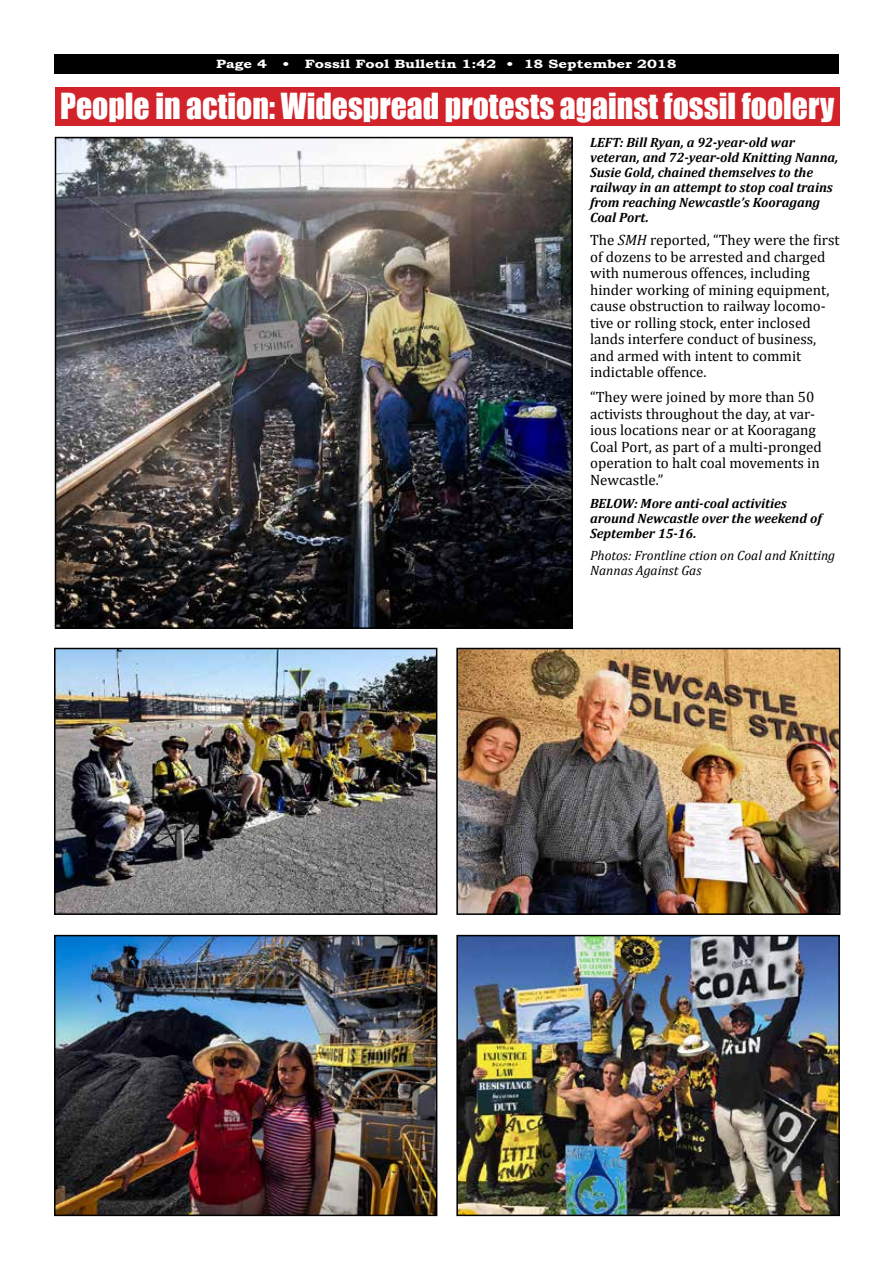
<style>
.page{position:relative;width:893px;height:1263px;background:#fff}
.page>*{position:absolute;margin:0;border:0;box-sizing:border-box;transform-origin:0 0}
.t1{font:33px "Impact";color:#fff;scale:.96 1}
.t2{font:15px/16.5px "Cambria";color:#000}
.t3{font:italic 700 13.5px/15px "Cambria";color:#000}
.t4{font:italic 13.5px/15px "Cambria";color:#000}
.t5{font:700 12px "Bookman Old Style";color:#fff;scale:1.25 1}
.s1{font-style:italic}
</style>
<div class="page">
<div style="left:54px;top:54px;width:785px;height:20px;background:#000"></div>
<img style="left:58px;top:140px;width:512px;height:486px">
<div style="left:55px;top:137px;width:518px;height:492px;border:2px solid #000"></div>
<img style="left:57px;top:651px;width:377px;height:261px">
<div style="left:54px;top:648px;width:383px;height:267px;border:2px solid #000"></div>
<img style="left:57px;top:938px;width:377px;height:275px">
<div style="left:54px;top:935px;width:383px;height:281px;border:2px solid #000"></div>
<img style="left:459px;top:938px;width:378px;height:275px">
<div style="left:456px;top:935px;width:384px;height:281px;border:2px solid #000"></div>
<div style="left:55px;top:87px;width:785px;height:38px;background:#d2232a"></div>
<img style="left:459px;top:651px;width:378px;height:261px">
<div style="left:456px;top:648px;width:384px;height:267px;border:2px solid #000"></div>
<p class="t5" style="left:216px;top:57px;width:42px">Page 4</p>
<p class="t5" style="left:283px;top:57px;width:317px">• Fossil Fool Bulletin 1:42 • 18 September 2018</p>
<h1 class="t1" style="left:60px;top:81px;width:808px">People in action: Widespread protests against fossil foolery</h1>
<p class="t3" style="left:590px;top:135px;width:250px">LEFT: Bill Ryan, a 92-year-old war veteran, and 72-year-old Knitting Nanna, Susie Gold, chained themselves to the railway in an attempt to stop coal trains from reaching Newcastle’s Kooragang Coal Port.</p>
<p class="t2" style="left:590px;top:232px;width:251px">The <span class="s1">SMH</span> reported, “They were the first of dozens to be arrested and charged with numerous offences, including hinder working of mining equipment, cause obstruction to railway locomo&shy;tive or rolling stock, enter inclosed lands interfere conduct of business, and armed with intent to commit indictable offence.</p>
<p class="t2" style="left:590px;top:389px;width:233px">“They were joined by more than 50 activists throughout the day, at var&shy;ious locations near or at Kooragang<br>Coal Port, as part of a multi-pronged operation to halt coal movements in<br>Newcastle.”</p>
<p class="t3" style="left:590px;top:496px;width:233px">BELOW: More anti-coal activities around Newcastle over the weekend of<br>September 15-16.</p>
<p class="t4" style="left:590px;top:547px;width:247px">Photos: Frontline ction on Coal and Knitting<br>Nannas Against Gas</p>
</div>
